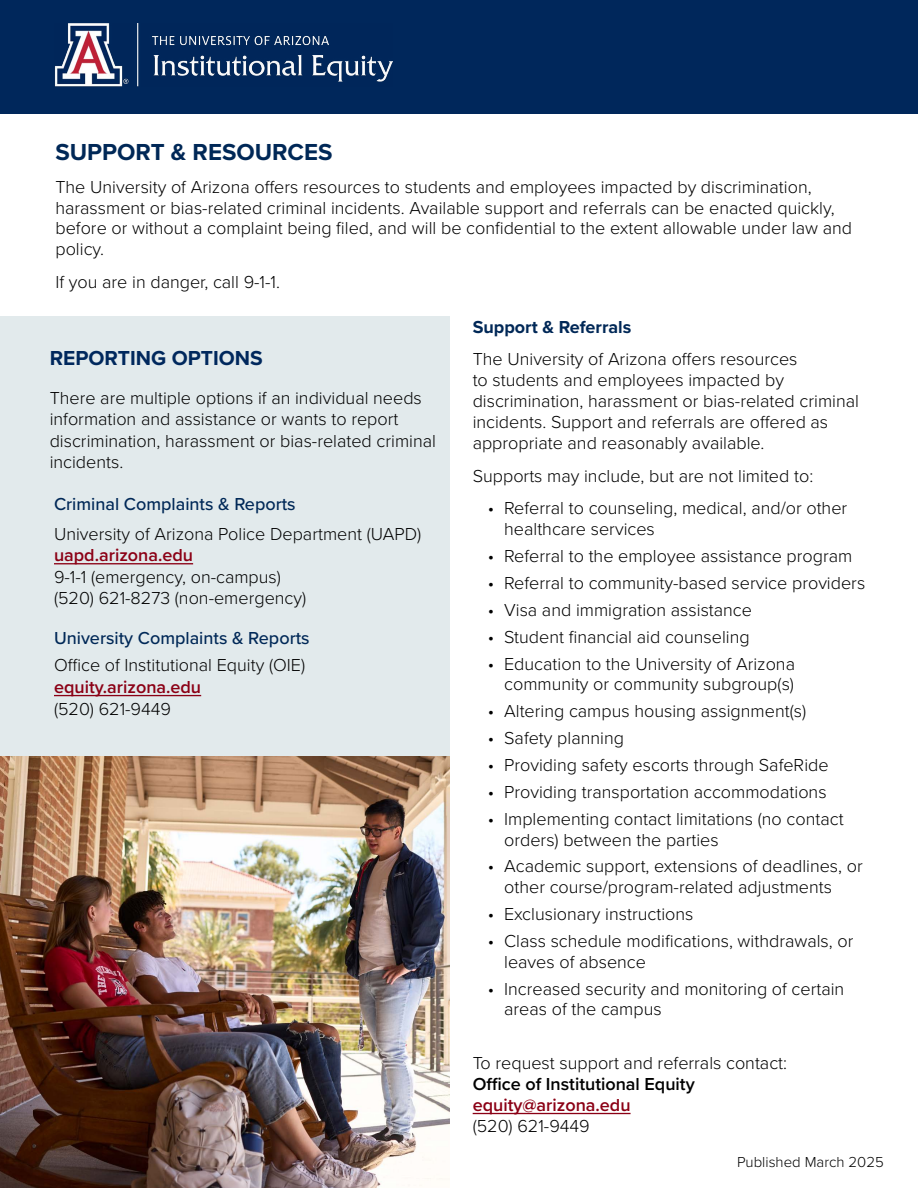
<style>
.page{position:relative;width:918px;height:1188px;background:#fff}
.page>*{position:absolute;margin:0;border:0;box-sizing:border-box;transform-origin:0 0}
.t1{font:700 24px "Proxima Nova";color:#002857}
.t2{font:700 21px "Proxima Nova";color:#00285d}
.t3{font:300 18px/20.9px "Proxima Nova";color:#000}
.t4{font:500 18px "Proxima Nova";color:#002857}
.t5{font:600 18px "Proxima Nova";color:#8b0015}
.t6{font:600 18px "Proxima Nova";color:#000}
.t7{font:700 18px "Proxima Nova";color:#002857}
.t8{font:300 15px "Proxima Nova";color:#000}
</style>
<div class="page">
<div style="left:0;top:317px;width:450px;height:439px;background:#e2eaec"></div>
<div style="left:0;top:0;width:918px;height:113px;background:#00275b"></div>
<hr style="left:473px;top:1113px;width:158px;height:1px;background:#8b0015">
<hr style="left:54px;top:563px;width:139px;height:1px;background:#8b0015">
<hr style="left:54px;top:695px;width:147px;height:1px;background:#8b0015">
<img style="left:0;top:756px;width:450px;height:432px">
<img style="left:55px;top:24px;width:338px;height:62px">
<h1 class="t1" style="left:55px;top:134px;width:279px">SUPPORT &amp; RESOURCES</h1>
<p class="t3" style="left:55px;top:175px;width:798px">The University of Arizona offers resources to students and employees impacted by discrimination, harassment or bias-related criminal incidents. Available support and referrals can be enacted quickly, before or without a complaint being filed, and will be confidential to the extent allowable under law and policy.</p>
<p class="t3" style="left:55px;top:271px;width:226px">If you are in danger, call 9-1-1.</p>
<p class="t7" style="left:473px;top:313px;width:160px">Support &amp; Referrals</p>
<p class="t3" style="left:473px;top:348px;width:388px">The University of Arizona offers resources<br>to students and employees impacted by discrimination, harassment or bias-related criminal incidents. Support and referrals are offered as appropriate and reasonably available.</p>
<p class="t3" style="left:473px;top:464px;width:342px">Supports may include, but are not limited to:</p>
<p class="t3" style="left:504px;top:497px;width:345px;text-indent:-17px">• Referral to counseling, medical, and/or other healthcare services</p>
<p class="t3" style="left:488px;top:545px;width:366px">• Referral to the employee assistance program</p>
<p class="t3" style="left:488px;top:572px;width:379px">• Referral to community-based service providers</p>
<p class="t3" style="left:488px;top:598px;width:266px">• Visa and immigration assistance</p>
<p class="t3" style="left:488px;top:625px;width:264px">• Student financial aid counseling</p>
<p class="t3" style="left:488px;top:652px;width:309px;text-align:right">• Education to the University of Arizona community or community subgroup(s)</p>
<p class="t3" style="left:488px;top:700px;width:320px">• Altering campus housing assignment(s)</p>
<p class="t3" style="left:488px;top:727px;width:138px">• Safety planning</p>
<p class="t3" style="left:488px;top:754px;width:343px">• Providing safety escorts through SafeRide</p>
<p class="t3" style="left:488px;top:780px;width:340px">• Providing transportation accommodations</p>
<p class="t3" style="left:504px;top:807px;width:341px;text-indent:-17px">• Implementing contact limitations (no contact orders) between the parties</p>
<p class="t3" style="left:504px;top:855px;width:360px;text-indent:-17px">• Academic support, extensions of deadlines, or other course/program-related adjustments</p>
<p class="t3" style="left:488px;top:903px;width:207px">• Exclusionary instructions</p>
<p class="t3" style="left:504px;top:930px;width:351px;text-indent:-17px">• Class schedule modifications, withdrawals, or leaves of absence</p>
<p class="t3" style="left:504px;top:977px;width:342px;text-indent:-17px">• Increased security and monitoring of certain areas of the campus</p>
<p class="t3" style="left:473px;top:1052px;width:316px">To request support and referrals contact:</p>
<p class="t6" style="left:473px;top:1071px;width:224px">Office of Institutional Equity</p>
<p class="t5" style="left:473px;top:1091px;width:159px">equity@arizona.edu</p>
<p class="t3" style="left:473px;top:1114px;width:119px">(520) 621-9449</p>
<p class="t2" style="left:50px;top:342px;width:215px">REPORTING OPTIONS</p>
<p class="t3" style="left:50px;top:386px;width:388px;line-height:21.6px">There are multiple options if an individual needs information and assistance or wants to report discrimination, harassment or bias-related criminal incidents.</p>
<p class="t4" style="left:54px;top:490px;width:243px">Criminal Complaints &amp; Reports</p>
<p class="t3" style="left:54px;top:522px;width:369px">University of Arizona Police Department (UAPD)</p>
<p class="t5" style="left:54px;top:542px;width:141px">uapd.arizona.edu</p>
<p class="t3" style="left:54px;top:565px;width:254px;line-height:21.6px">9-1-1 (emergency, on-campus) (520) 621-8273 (non-emergency)</p>
<p class="t4" style="left:54px;top:624px;width:257px">University Complaints &amp; Reports</p>
<p class="t3" style="left:54px;top:654px;width:253px">Office of Institutional Equity (OIE)</p>
<p class="t5" style="left:54px;top:674px;width:149px">equity.arizona.edu</p>
<p class="t3" style="left:54px;top:697px;width:119px">(520) 621-9449</p>
<p class="t8" style="left:737px;top:1151px;width:148px">Published March 2025</p>
</div>
